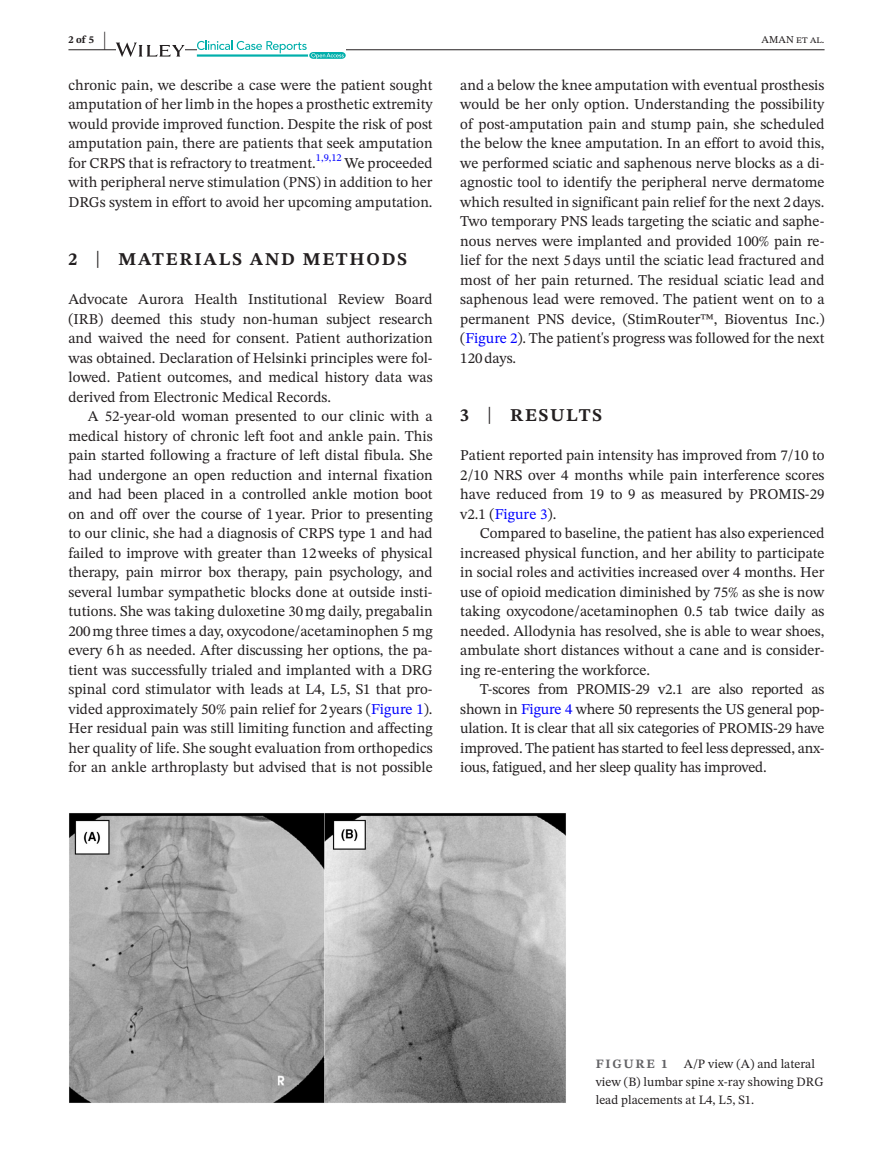
<style>
.page{position:relative;width:893px;height:1174px;background:#fff}
.page>*{position:absolute;margin:0;border:0;box-sizing:border-box;transform-origin:0 0}
.t1{font:700 18px "STIX Two Text";letter-spacing:.1em;color:#231f20}
.t2{font:15px/19.5px "STIX Two Text";color:#231f20;text-align:justify}
.t3{font:12.75px/18px "STIX Two Text";color:#231f20}
.t4{font:700 12.75px "STIX Two Text";letter-spacing:.14em;color:#636366}
.t5{font:10.5px "STIX Two Text";color:#231f20}
.t6{font:10.5px "STIX Two Text";color:#00f}
.t7{font:700 10.5px "STIX Two Text";color:#231f20}
.s1{font-size:21px}
.s2{color:#00f}
.s3{font-weight:400;font-size:23.7px}
</style>
<div class="page">
<hr style="left:68px;top:49px;width:756px;height:1px;background:#231f20">
<svg style="left:116px;top:43px;width:69px;height:14px"></svg>
<svg style="left:197px;top:41px;width:149px;height:18px"></svg>
<img style="left:69px;top:813px;width:497px;height:290px">
<p class="t7" style="left:68px;top:32px;width:39px">2 of 5 <span class="s1">|</span></p>
<p class="t5" style="left:762px;top:32px;width:64px">AMAN et al.</p>
<p class="t2" style="left:68px;top:75px;width:366px">chronic pain, we describe a case were the patient sought amputation of her limb in the hopes a prosthetic extremity would provide improved function. Despite the risk of post amputation pain, there are patients that seek amputation for CRPS that is refractory to treatment.</p>
<p class="t2" style="left:460px;top:75px;width:366px">and a below the knee amputation with eventual prosthesis would be her only option. Understanding the possibility of post-amputation pain and stump pain, she scheduled the below the knee amputation. In an effort to avoid this, we performed sciatic and saphenous nerve blocks as a di&shy;agnostic tool to identify the peripheral nerve dermatome which resulted in significant pain relief for the next 2days.<br>Two temporary PNS leads targeting the sciatic and saphe&shy;nous nerves were implanted and provided 100% pain re&shy;lief for the next 5days until the sciatic lead fractured and most of her pain returned. The residual sciatic lead and saphenous lead were removed. The patient went on to a permanent PNS device, (StimRouter™, Bioventus Inc.) (<span class="s2">Figure 2</span>). The patient's progress was followed for the next 120days.</p>
<p class="t6" style="left:316px;top:150px;width:27px">1,9,12</p>
<p class="t2" style="left:68px;top:153px;width:366px;text-indent:276px">We proceeded with peripheral nerve stimulation (PNS) in addition to her DRGs system in effort to avoid her upcoming amputation.</p>
<p class="t1" style="left:68px;top:246px;width:340px">2 <span class="s3">|</span> MATERIALS AND METHODS</p>
<p class="t2" style="left:68px;top:289px;width:366px">Advocate Aurora Health Institutional Review Board (IRB) deemed this study non-human subject research and waived the need for consent. Patient authorization was obtained. Declaration of Helsinki principles were fol&shy;lowed. Patient outcomes, and medical history data was derived from Electronic Medical Records.</p>
<p class="t2" style="left:68px;top:406px;width:366px;text-indent:20px">A 52-year-old woman presented to our clinic with a medical history of chronic left foot and ankle pain. This pain started following a fracture of left distal fibula. She had undergone an open reduction and internal fixation and had been placed in a controlled ankle motion boot on and off over the course of 1year. Prior to presenting to our clinic, she had a diagnosis of CRPS type 1 and had failed to improve with greater than 12weeks of physical therapy, pain mirror box therapy, pain psychology, and several lumbar sympathetic blocks done at outside insti&shy;tutions. She was taking duloxetine 30mg daily, pregabalin 200mg three times a day, oxycodone/acetaminophen 5 mg every 6h as needed. After discussing her options, the pa&shy;tient was successfully trialed and implanted with a DRG spinal cord stimulator with leads at L4, L5, S1 that pro&shy;vided approximately 50% pain relief for 2 years (<span class="s2">Figure 1</span>).<br>Her residual pain was still limiting function and affecting her quality of life. She sought evaluation from orthopedics for an ankle arthroplasty but advised that is not possible</p>
<p class="t1" style="left:460px;top:402px;width:143px">3 <span class="s3">|</span> RESULTS</p>
<p class="t2" style="left:460px;top:445px;width:366px">Patient reported pain intensity has improved from 7/10 to 2/10 NRS over 4 months while pain interference scores have reduced from 19 to 9 as measured by PROMIS-29 v2.1 (<span class="s2">Figure 3</span>).</p>
<p class="t2" style="left:460px;top:523px;width:366px;text-indent:20px">Compared to baseline, the patient has also experienced increased physical function, and her ability to participate in social roles and activities increased over 4 months. Her use of opioid medication diminished by 75% as she is now taking oxycodone/acetaminophen 0.5 tab twice daily as needed. Allodynia has resolved, she is able to wear shoes, ambulate short distances without a cane and is consider&shy;ing re-entering the workforce.</p>
<p class="t2" style="left:460px;top:679px;width:366px;text-indent:20px">T-scores from PROMIS-29 v2.1 are also reported as shown in <span class="s2">Figure 4</span> where 50 represents the US general pop&shy;ulation. It is clear that all six categories of PROMIS-29 have improved. The patient has started to feel less depressed, anx&shy;ious, fatigued, and her sleep quality has improved.</p>
<p class="t3" style="left:596px;top:1054px;width:229px;text-indent:88px">A/P view (A) and lateral view (B) lumbar spine x-ray showing DRG lead placements at L4, L5, S1.</p>
<p class="t4" style="left:596px;top:1054px;width:73px">FIGURE 1</p>
</div>
